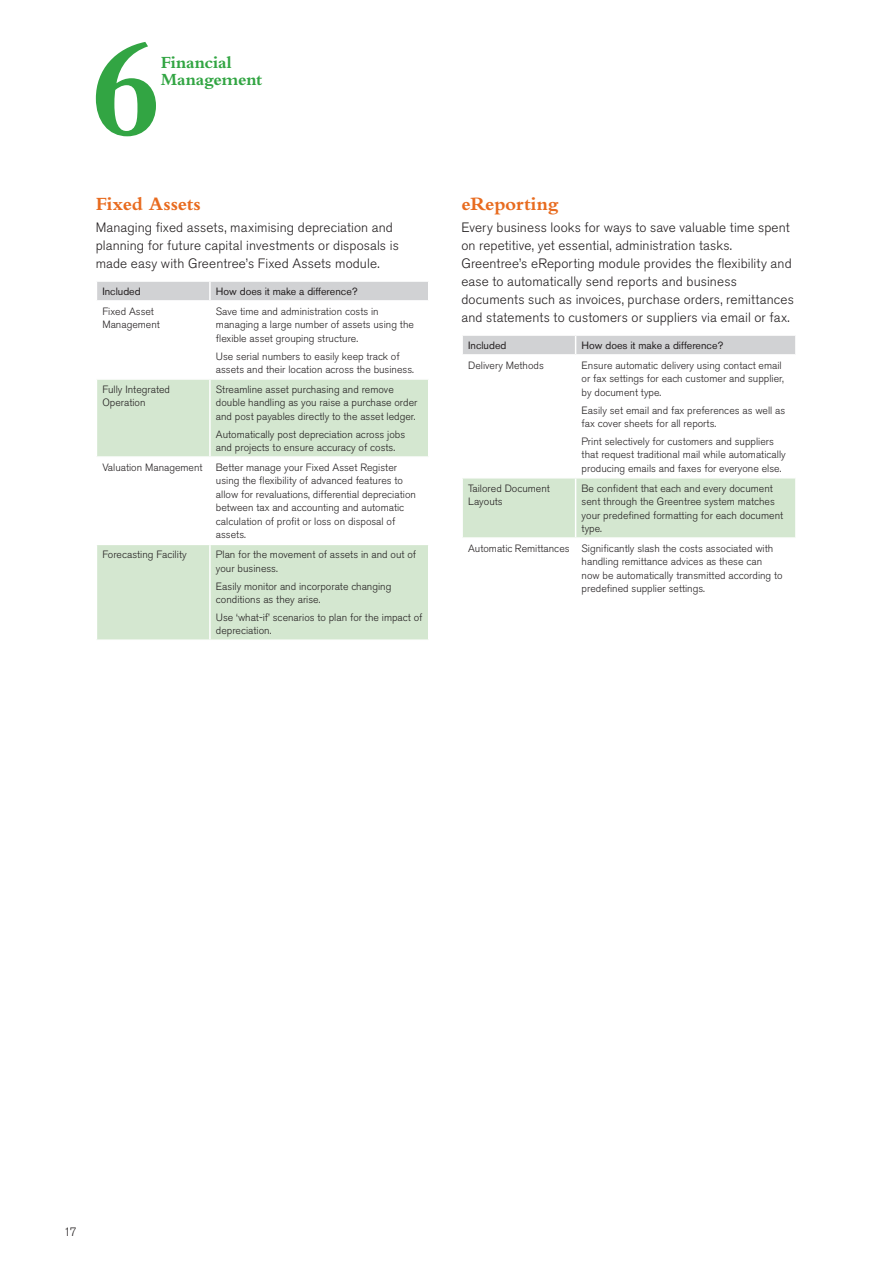
<style>
.page{position:relative;width:893px;height:1263px;background:#fff}
.page>*{position:absolute;margin:0;border:0;box-sizing:border-box;transform-origin:0 0}
.t1{font:700 144.9px "Bembo";color:#32a543}
.t2{font:700 19.5px "Bembo";letter-spacing:-.01em;color:#e86b1f}
.t3{font:700 17.85px/16.5px "Bembo";letter-spacing:-.01em;color:#32a543}
.t4{font:300 13.5px/18px "Akzidenz Grotesk BE";letter-spacing:.01em;color:#231f20}
.t5{font:300 12px "Akzidenz Grotesk BE";color:#231f20}
.t6{font:300 10.5px/13.5px "Akzidenz Grotesk BE";color:#231f20}
.t7{font:10.5px "Akzidenz Grotesk BE";color:#231f20}
</style>
<div class="page">
<svg style="left:97px;top:380px;width:331px;height:259px;fill:#d4e7d0"></svg>
<hr style="left:209px;top:380px;width:2px;height:76px;background:#fff">
<hr style="left:209px;top:458px;width:2px;height:86px;background:#fff">
<hr style="left:209px;top:545px;width:2px;height:94px;background:#fff">
<div style="left:97px;top:282px;width:331px;height:18px;background:#d1d2d4"></div>
<hr style="left:96px;top:456px;width:114px;height:2px;background:#fff">
<hr style="left:210px;top:456px;width:219px;height:2px;background:#fff">
<hr style="left:96px;top:544px;width:114px;height:1px;background:#fff">
<hr style="left:210px;top:544px;width:219px;height:1px;background:#fff">
<div style="left:463px;top:478px;width:332px;height:59px;background:#d4e7d0"></div>
<hr style="left:575px;top:478px;width:1px;height:59px;background:#fff">
<div style="left:463px;top:335px;width:332px;height:19px;background:#d1d2d4"></div>
<hr style="left:576px;top:334px;width:219px;height:2px;background:#fff">
<h1 class="t1" style="left:90px;top:8px;width:74px">6</h1>
<h3 class="t3" style="left:161px;top:54px;width:103px">Financial<br>Management</h3>
<h2 class="t2" style="left:96px;top:193px;width:107px">Fixed Assets</h2>
<p class="t4" style="left:96px;top:218px;width:305px">Managing fixed assets, maximising depreciation and planning for future capital investments or disposals is made easy with Greentree’s Fixed Assets module.</p>
<p class="t7" style="left:102px;top:285px;width:40px">Included</p>
<p class="t7" style="left:216px;top:285px;width:143px">How does it make a difference?</p>
<p class="t6" style="left:102px;top:305px;width:59px">Fixed Asset<br>Management</p>
<p class="t6" style="left:216px;top:305px;width:200px">Save time and administration costs in managing a large number of assets using the flexible asset grouping structure.</p>
<p class="t6" style="left:216px;top:349px;width:199px">Use serial numbers to easily keep track of assets and their location across the business.</p>
<p class="t6" style="left:102px;top:383px;width:69px">Fully Integrated<br>Operation</p>
<p class="t6" style="left:216px;top:383px;width:203px">Streamline asset purchasing and remove double handling as you raise a purchase order and post payables directly to the asset ledger.</p>
<p class="t6" style="left:216px;top:427px;width:191px">Automatically post depreciation across jobs and projects to ensure accuracy of costs.</p>
<p class="t6" style="left:102px;top:461px;width:102px">Valuation Management</p>
<p class="t6" style="left:216px;top:461px;width:202px">Better manage your Fixed Asset Register using the flexibility of advanced features to allow for revaluations, differential depreciation between tax and accounting and automatic calculation of profit or loss on disposal of assets.</p>
<p class="t6" style="left:102px;top:548px;width:86px">Forecasting Facility</p>
<p class="t6" style="left:216px;top:548px;width:202px">Plan for the movement of assets in and out of your business.</p>
<p class="t6" style="left:216px;top:579px;width:177px">Easily monitor and incorporate changing conditions as they arise.</p>
<p class="t6" style="left:216px;top:611px;width:208px">Use ‘what-if’ scenarios to plan for the impact of depreciation.</p>
<h2 class="t2" style="left:461px;top:193px;width:99px">eReporting</h2>
<p class="t4" style="left:461px;top:218px;width:334px">Every business looks for ways to save valuable time spent on repetitive, yet essential, administration tasks.<br>Greentree’s eReporting module provides the flexibility and ease to automatically send reports and business documents such as invoices, purchase orders, remittances and statements to customers or suppliers via email or fax.</p>
<p class="t7" style="left:468px;top:339px;width:40px">Included</p>
<p class="t7" style="left:582px;top:339px;width:143px">How does it make a difference?</p>
<p class="t6" style="left:468px;top:359px;width:77px">Delivery Methods</p>
<p class="t6" style="left:582px;top:359px;width:204px">Ensure automatic delivery using contact email or fax settings for each customer and supplier, by document type.</p>
<p class="t6" style="left:582px;top:403px;width:205px">Easily set email and fax preferences as well as fax cover sheets for all reports.</p>
<p class="t6" style="left:582px;top:435px;width:206px">Print selectively for customers and suppliers that request traditional mail while automatically producing emails and faxes for everyone else.</p>
<p class="t6" style="left:468px;top:481px;width:83px">Tailored Document<br>Layouts</p>
<p class="t6" style="left:582px;top:481px;width:203px">Be confident that each and every document sent through the Greentree system matches your predefined formatting for each document type.</p>
<p class="t6" style="left:582px;top:542px;width:203px;text-indent:-113px">Automatic Remittances Significantly slash the costs associated with handling remittance advices as these can now be automatically transmitted according to predefined supplier settings.</p>
<p class="t5" style="left:64px;top:1225px;width:15px">17</p>
</div>
